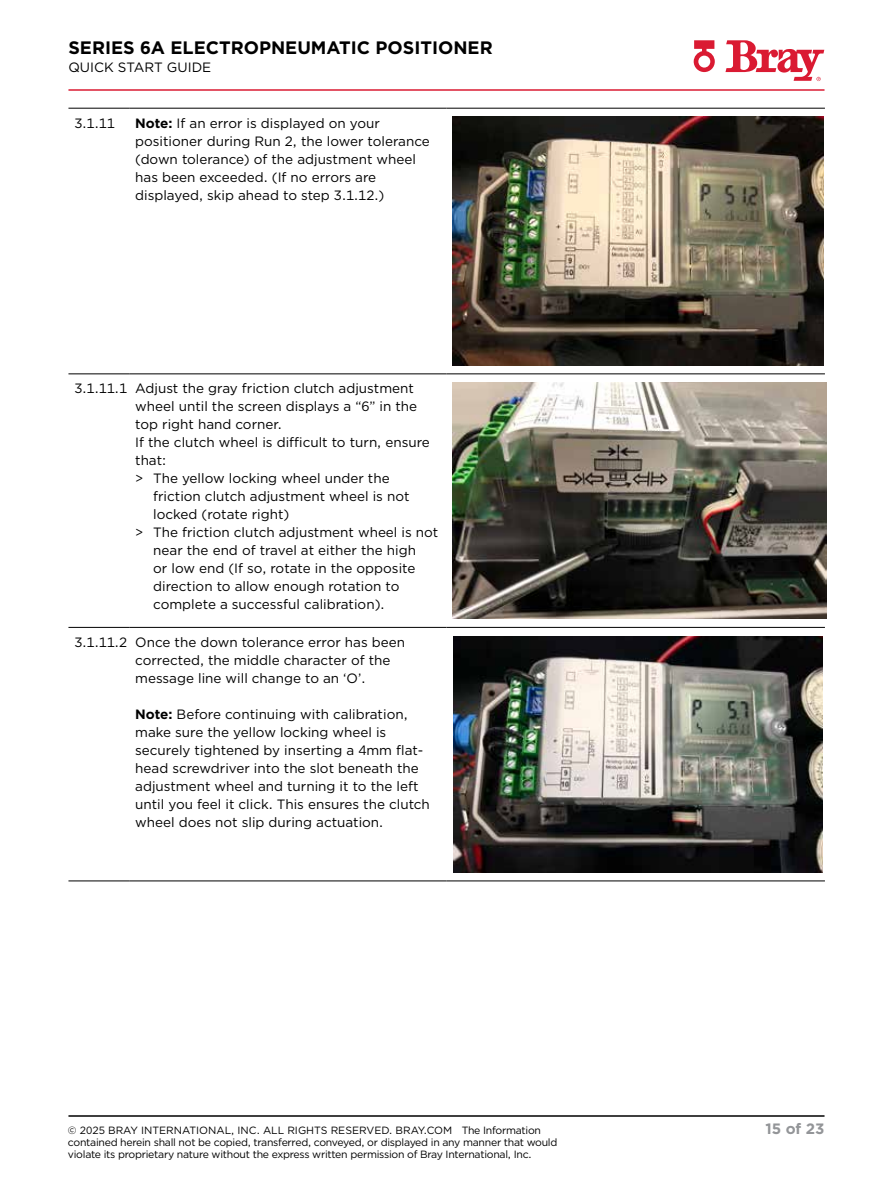
<style>
.page{position:relative;width:893px;height:1188px;background:#fff}
.page>*{position:absolute;margin:0;border:0;box-sizing:border-box;transform-origin:0 0}
.t1{font:700 18px "Gotham";color:#000}
.t2{font:700 15px "Gotham";color:#939598}
.t3{font:13.5px/18px "Gotham";color:#000}
.t4{font:10.5px/12px "Gotham";letter-spacing:-.025em;color:#000}
.t5{font:10.5px "Gotham";color:#000}
.s1{font-weight:700}
</style>
<div class="page">
<hr style="left:68px;top:89px;width:756px;height:2px;background:#da1a32">
<svg style="left:725px;top:40px;width:99px;height:41px"></svg>
<svg style="left:694px;top:40px;width:21px;height:32px"></svg>
<hr style="left:68px;top:1115px;width:756px;height:2px;background:#000">
<hr style="left:68px;top:108px;width:61px;height:1px;background:#000">
<hr style="left:129px;top:108px;width:317px;height:1px;background:#000">
<hr style="left:446px;top:108px;width:379px;height:1px;background:#000">
<hr style="left:68px;top:374px;width:61px;height:1px;background:#000">
<hr style="left:129px;top:374px;width:317px;height:1px;background:#000">
<hr style="left:446px;top:374px;width:379px;height:1px;background:#000">
<hr style="left:68px;top:627px;width:61px;height:1px;background:#000">
<hr style="left:129px;top:627px;width:317px;height:1px;background:#000">
<hr style="left:446px;top:627px;width:379px;height:1px;background:#000">
<hr style="left:68px;top:881px;width:61px;height:1px;background:#000">
<hr style="left:129px;top:881px;width:317px;height:1px;background:#000">
<hr style="left:446px;top:881px;width:379px;height:1px;background:#000">
<img style="left:452px;top:117px;width:371px;height:248px">
<img style="left:452px;top:383px;width:374px;height:236px">
<img style="left:453px;top:636px;width:370px;height:236px">
<h1 class="t1" style="left:68px;top:36px;width:426px">SERIES 6A ELECTROPNEUMATIC POSITIONER</h1>
<p class="t3" style="left:68px;top:58px;width:144px">QUICK START GUIDE</p>
<p class="t3" style="left:74px;top:114px;width:42px">3.1.11</p>
<p class="t3" style="left:135px;top:114px;width:296px"><span class="s1">Note:</span> If an error is displayed on your positioner during Run 2, the lower tolerance (down tolerance) of the adjustment wheel has been exceeded. (If no errors are displayed, skip ahead to step 3.1.12.)</p>
<p class="t3" style="left:74px;top:379px;width:341px">3.1.11.1 Adjust the gray friction clutch adjustment</p>
<p class="t3" style="left:135px;top:397px;width:284px">wheel until the screen displays a “6” in the</p>
<p class="t3" style="left:135px;top:415px;width:148px">top right hand corner.</p>
<p class="t3" style="left:135px;top:433px;width:296px">If the clutch wheel is difficult to turn, ensure</p>
<p class="t3" style="left:135px;top:451px;width:33px">that:</p>
<p class="t3" style="left:135px;top:469px;width:256px">&gt; The yellow locking wheel under the</p>
<p class="t3" style="left:153px;top:487px;width:258px">friction clutch adjustment wheel is not</p>
<p class="t3" style="left:153px;top:505px;width:138px">locked (rotate right)</p>
<p class="t3" style="left:135px;top:523px;width:305px">&gt; The friction clutch adjustment wheel is not</p>
<p class="t3" style="left:153px;top:541px;width:264px">near the end of travel at either the high</p>
<p class="t3" style="left:153px;top:559px;width:264px">or low end (If so, rotate in the opposite</p>
<p class="t3" style="left:153px;top:577px;width:248px">direction to allow enough rotation to</p>
<p class="t3" style="left:153px;top:595px;width:233px">complete a successful calibration).</p>
<p class="t3" style="left:135px;top:633px;width:271px;text-indent:-61px">3.1.11.2 Once the down tolerance error has been corrected, the middle character of the message line will change to an ‘O’.</p>
<p class="t3" style="left:135px;top:705px;width:296px"><span class="s1">Note:</span> Before continuing with calibration, make sure the yellow locking wheel is securely tightened by inserting a 4mm flat&shy;head screwdriver into the slot beneath the adjustment wheel and turning it to the left until you feel it click. This ensures the clutch wheel does not slip during actuation.</p>
<p class="t5" style="left:68px;top:1124px;width:475px">© 2025 BRAY INTERNATIONAL, INC. ALL RIGHTS RESERVED. BRAY.COM The Information</p>
<p class="t2" style="left:765px;top:1119px;width:61px">15 of 23</p>
<p class="t4" style="left:68px;top:1136px;width:491px">contained herein shall not be copied, transferred, conveyed, or displayed in any manner that would violate its proprietary nature without the express written permission of Bray International, Inc.</p>
</div>
